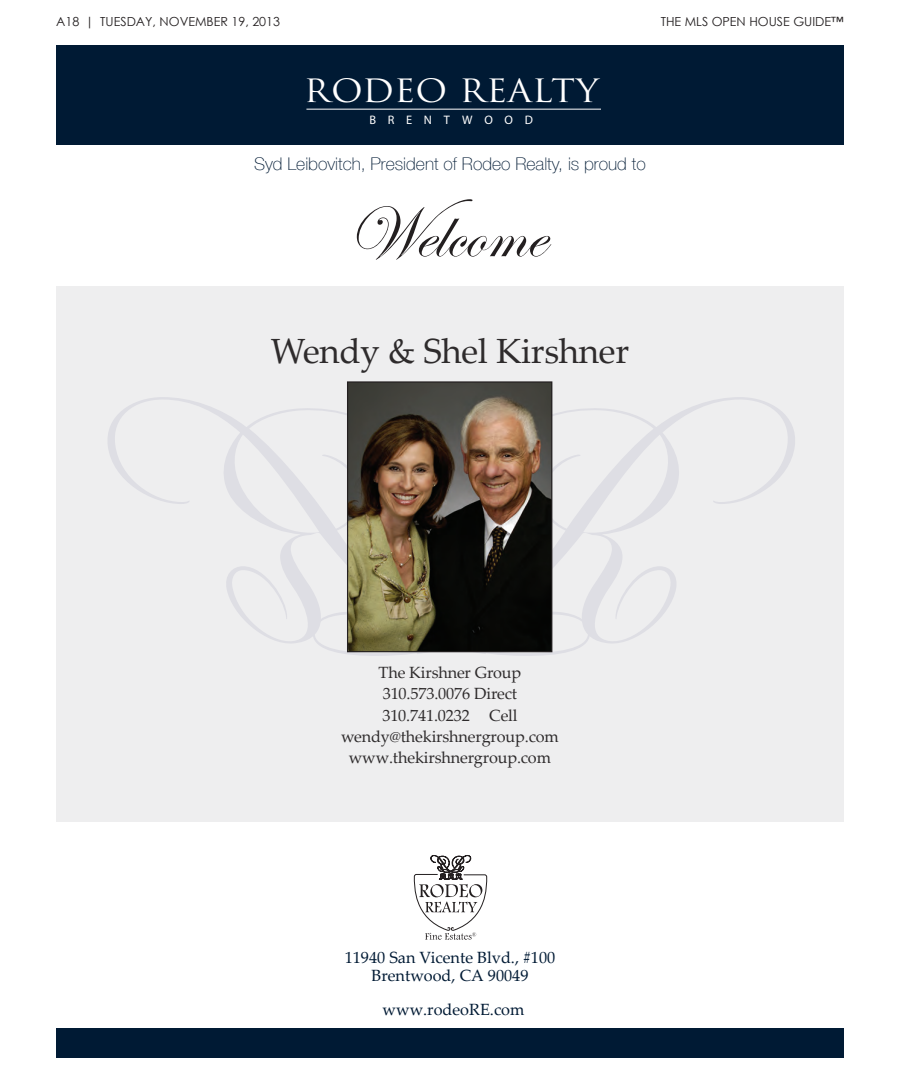
<style>
.page{position:relative;width:900px;height:1080px;background:#fff}
.page>*{position:absolute;margin:0;border:0;box-sizing:border-box;transform-origin:0 0}
.t1{font:75px "Edwardian Script ITC";color:#231f20}
.t2{font:35px "Palatino Linotype";letter-spacing:-.01em;color:#2e2b2c}
.t3{font:31.25px "Trajan Pro";letter-spacing:.01em;color:#fff;scale:1.11 1}
.t4{font:100 17.5px "Helvetica Neue LT Com";color:#001a34}
.t5{font:16.25px/21.2px "Palatino Linotype";letter-spacing:-.01em;color:#2e2b2c;text-align:center}
.t6{font:16.25px/18.8px "Palatino Linotype";color:#001a34;text-align:center}
.t7{font:12.5px "Century Gothic";color:#231f20}
.t8{font:12.38px "Myriad Pro";letter-spacing:.95em;color:#fff}
</style>
<div class="page">
<div style="left:56px;top:286px;width:788px;height:536px;background:#eeeeef"></div>
<svg style="left:108px;top:397px;width:205px;height:246px"></svg>
<svg style="left:313px;top:397px;width:482px;height:259px"></svg>
<div style="left:56px;top:45px;width:788px;height:99px;background:#001a34"></div>
<div style="left:56px;top:1028px;width:788px;height:30px;background:#001a34"></div>
<hr style="left:306px;top:109px;width:295px;height:1px;background:#fff">
<svg style="left:413px;top:855px;width:75px;height:85px"></svg>
<img style="left:349px;top:383px;width:201px;height:267px">
<div style="left:347px;top:381px;width:205px;height:271px;border:1px solid #231f20"></div>
<p class="t7" style="left:56px;top:12px;width:225px">A18 | TUESDAY, NOVEMBER 19, 2013</p>
<p class="t7" style="left:661px;top:12px;width:185px">THE MLS OPEN HOUSE GUIDE™</p>
<h3 class="t3" style="left:304px;top:71px;width:267px">RODEO REALTY</h3>
<p class="t8" style="left:369px;top:112px;width:165px">BRENTWOOD</p>
<p class="t4" style="left:254px;top:153px;width:393px">Syd Leibovitch, President of Rodeo Realty, is proud to</p>
<h1 class="t1" style="left:346px;top:192px;width:200px">Welcome</h1>
<h2 class="t2" style="left:271px;top:326px;width:360px">Wendy &amp; Shel Kirshner</h2>
<p class="t5" style="left:341px;top:661px;width:219px">The Kirshner Group<br>310.573.0076 Direct<br>310.741.0232 Cell wendy@thekirshnergroup.com www.thekirshnergroup.com</p>
<p class="t6" style="left:345px;top:947px;width:212px">11940 San Vicente Blvd., #100<br>Brentwood, CA 90049</p>
<p class="t6" style="left:383px;top:1000px;width:143px">www.rodeoRE.com</p>
</div>
